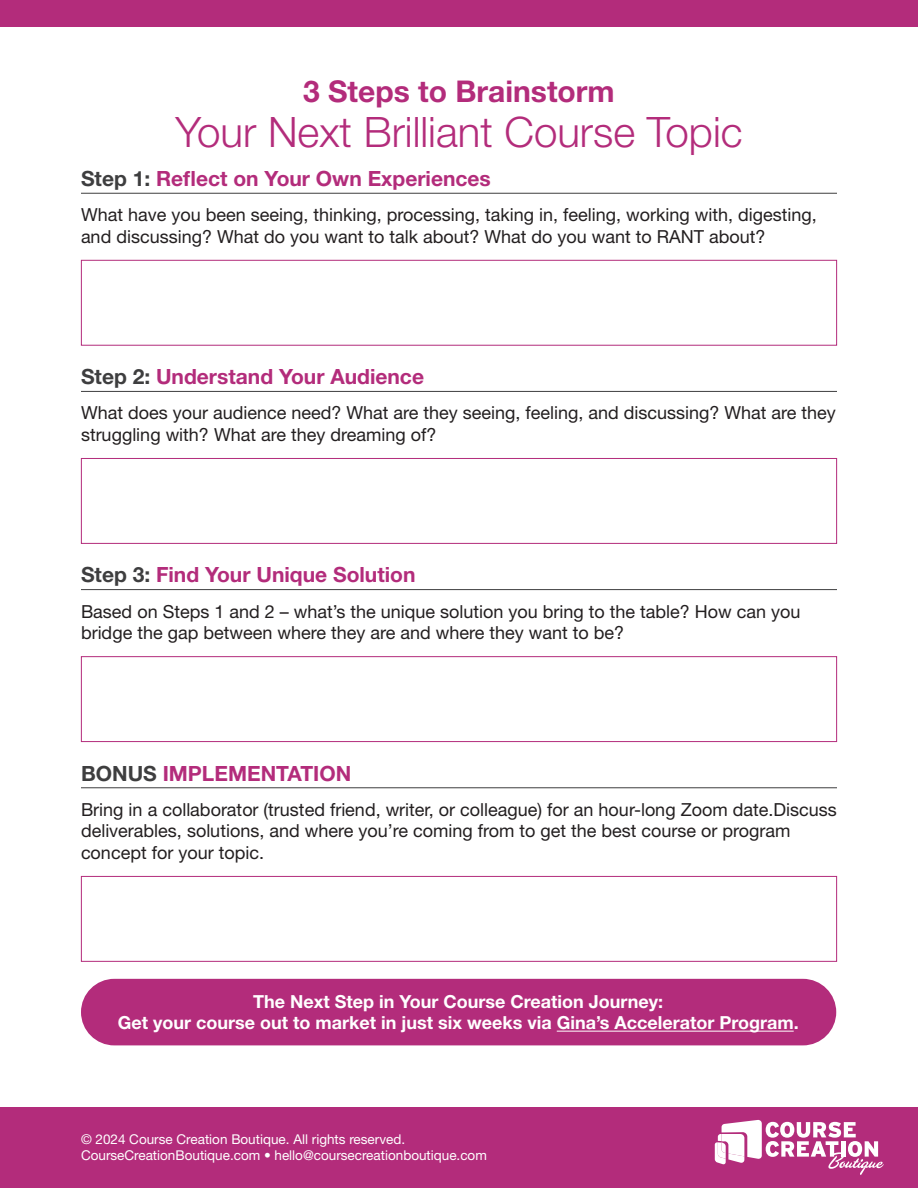
<style>
.page{position:relative;width:918px;height:1188px;background:#fff}
.page>*{position:absolute;margin:0;border:0;box-sizing:border-box;transform-origin:0 0}
.t1{font:300 42px "Helvetica Neue LT Std";color:#b32c7b}
.t2{font:700 30px "Helvetica Neue LT Std";color:#b32c7b}
.t3{font:700 21px "Helvetica Neue LT Std";color:#b32c7b}
.t4{font:18px/21.6px "Helvetica Neue LT Std";color:#231f20}
.t5{font:700 18px/21.6px "Helvetica Neue LT Std";color:#fff;text-align:center}
.t6{font:13.5px/16.2px "Helvetica Neue LT Std";color:#fff}
.s1{color:#3e3e3f}
</style>
<div class="page">
<div style="left:0;top:1107px;width:918px;height:81px;background:#b32c7b"></div>
<svg style="left:715px;top:1120px;width:169px;height:55px"></svg>
<div style="left:0;top:0;width:918px;height:27px;background:#b32c7b"></div>
<hr style="left:81px;top:193px;width:756px;height:1px;background:#3e3e3f">
<hr style="left:81px;top:391px;width:756px;height:1px;background:#3e3e3f">
<hr style="left:81px;top:589px;width:756px;height:1px;background:#3e3e3f">
<hr style="left:81px;top:787px;width:756px;height:1px;background:#3e3e3f">
<div style="left:81px;top:260px;width:756px;height:86px;border:1px solid #b32c7b"></div>
<div style="left:81px;top:458px;width:756px;height:86px;border:1px solid #b32c7b"></div>
<div style="left:81px;top:656px;width:756px;height:86px;border:1px solid #b32c7b"></div>
<div style="left:81px;top:876px;width:756px;height:86px;border:1px solid #b32c7b"></div>
<div style="left:81px;top:979px;width:755px;height:66px;background:#b32c7b;border-radius:33px"></div>
<hr style="left:557px;top:1031px;width:237px;height:1px;background:#fff">
<h2 class="t2" style="left:303px;top:73px;width:313px">3 Steps to Brainstorm</h2>
<h1 class="t1" style="left:175px;top:107px;width:569px">Your Next Brilliant Course Topic</h1>
<p class="t3" style="left:81px;top:166px;width:411px"><span class="s1">Step 1:</span> Reflect on Your Own Experiences</p>
<p class="t4" style="left:81px;top:204px;width:737px">What have you been seeing, thinking, processing, taking in, feeling, working with, digesting, and discussing? What do you want to talk about? What do you want to RANT about?</p>
<p class="t3" style="left:81px;top:364px;width:345px"><span class="s1">Step 2:</span> Understand Your Audience</p>
<p class="t4" style="left:81px;top:402px;width:756px">What does your audience need? What are they seeing, feeling, and discussing? What are they struggling with? What are they dreaming of?</p>
<p class="t3" style="left:81px;top:562px;width:336px"><span class="s1">Step 3:</span> Find Your Unique Solution</p>
<p class="t4" style="left:81px;top:600px;width:721px">Based on Steps 1 and 2 – what’s the unique solution you bring to the table? How can you bridge the gap between where they are and where they want to be?</p>
<p class="t3" style="left:81px;top:760px;width:272px"><span class="s1">BONUS</span> IMPLEMENTATION</p>
<p class="t4" style="left:81px;top:798px;width:757px">Bring in a collaborator (trusted friend, writer, or colleague) for an hour-long Zoom date.Discuss deliverables, solutions, and where you’re coming from to get the best course or program concept for your topic.</p>
<p class="t5" style="left:118px;top:990px;width:682px">The Next Step in Your Course Creation Journey:<br>Get your course out to market in just six weeks via Gina’s Accelerator Program.</p>
<p class="t6" style="left:81px;top:1131px;width:407px">© 2024 Course Creation Boutique. All rights reserved.<br>CourseCreationBoutique.com • hello@coursecreationboutique.com</p>
</div>
